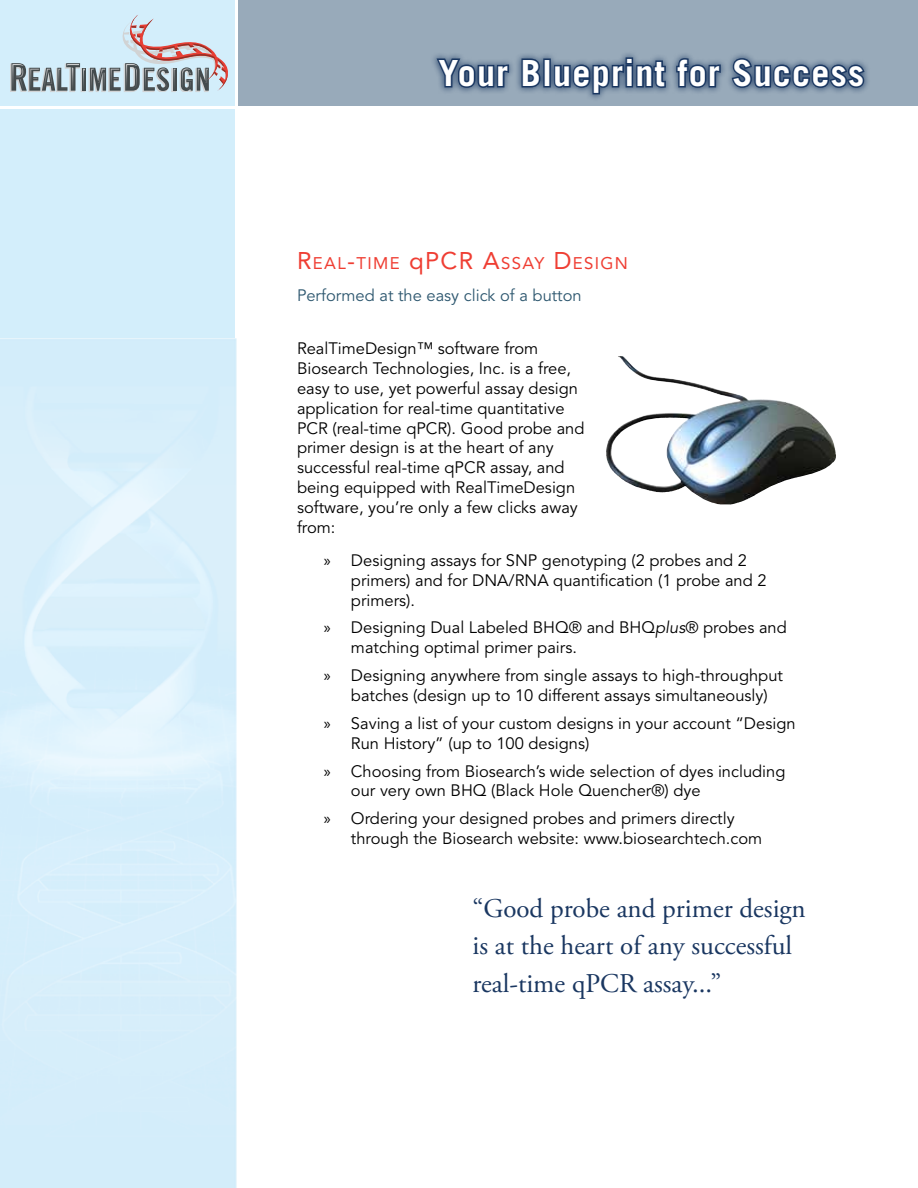
<style>
.page{position:relative;width:918px;height:1188px;background:#fff}
.page>*{position:absolute;margin:0;border:0;box-sizing:border-box;transform-origin:0 0}
.t1{font:700 36px "Trade Gothic LT Std";letter-spacing:.035em;color:#fff}
.t2{font:27px/37.5px "Adobe Garamond Pro";color:#1a3761}
.t3{font:16.8px "Avenir LT Std";letter-spacing:.08em;color:#ef3e33}
.t4{font:16.5px/19.8px "Avenir LT Std";color:#000}
.t5{font:16.5px "Avenir LT Std";color:#2d576f}
.s1{font-size:24px}
.s2{font-family:"Myriad Pro"}
.s3{font-style:italic}
</style>
<div class="page">
<div style="left:238px;top:0;width:680px;height:106px;background:#98aaba"></div>
<div style="left:0;top:0;width:235px;height:106px;background:#d3eefb"></div>
<div style="left:0;top:110px;width:235px;height:228px;background:#d3eefb"></div>
<svg style="left:10px;top:15px;width:218px;height:77px"></svg>
<div style="left:430px;top:50px;width:441px;height:52px;background:#1a3761;opacity:.75"></div>
<svg style="left:434px;top:56px;width:77px;height:33px"></svg>
<svg style="left:520px;top:57px;width:22px;height:32px"></svg>
<div style="left:543px;top:58px;width:8px;height:29px;border:3px solid #1a3761"></div>
<svg style="left:552px;top:56px;width:115px;height:40px"></svg>
<svg style="left:675px;top:57px;width:47px;height:32px;background:#486181"></svg>
<svg style="left:730px;top:57px;width:136px;height:32px"></svg>
<img style="left:618px;top:356px;width:119px;height:43px">
<h1 class="t1" style="left:438px;top:51px;width:427px">Your Blueprint for Success</h1>
<p class="t3" style="left:297px;top:253px;width:332px"><span class="s1">R</span>EAL<span class="s1">-</span>TIME <span class="s1">q</span><span class="s1">PCR A</span>SSAY <span class="s1">D</span>ESIGN</p>
<p class="t5" style="left:297px;top:286px;width:286px">Performed at the easy click of a button</p>
<p class="t4" style="left:297px;top:339px;width:289px">RealTimeDesign™ software from Biosearch Technologies, Inc. is a free, easy to use, yet powerful assay design application for real-time quantitative PCR (real-time qPCR). Good probe and primer design is at the heart of any successful real-time qPCR assay, and being equipped with RealTimeDesign software, you’re only a few clicks away from:</p>
<p class="t4" style="left:351px;top:551px;width:417px;text-indent:-27px"><span class="s2">»</span> Designing assays for SNP genotyping (2 probes and 2 primers) and for DNA/RNA quantification (1 probe and 2 primers).</p>
<p class="t4" style="left:351px;top:618px;width:437px;text-indent:-27px"><span class="s2">»</span> Designing Dual Labeled BHQ® and BHQ<span class="s3">plus</span>® probes and matching optimal primer pairs.</p>
<p class="t4" style="left:351px;top:666px;width:434px;text-indent:-27px"><span class="s2">»</span> Designing anywhere from single assays to high-throughput batches (design up to 10 different assays simultaneously)</p>
<p class="t4" style="left:351px;top:714px;width:446px;text-indent:-27px"><span class="s2">»</span> Saving a list of your custom designs in your account “Design<br>Run History” (up to 100 designs)</p>
<p class="t4" style="left:351px;top:761px;width:436px;text-indent:-27px"><span class="s2">»</span> Choosing from Biosearch’s wide selection of dyes including our very own BHQ (Black Hole Quencher®) dye</p>
<p class="t4" style="left:351px;top:809px;width:413px;text-indent:-27px"><span class="s2">»</span> Ordering your designed probes and primers directly through the Biosearch website: www.biosearchtech.com</p>
<h2 class="t2" style="left:472px;top:890px;width:335px">“Good probe and primer design is at the heart of any successful real-time qPCR assay...”</h2>
</div>
